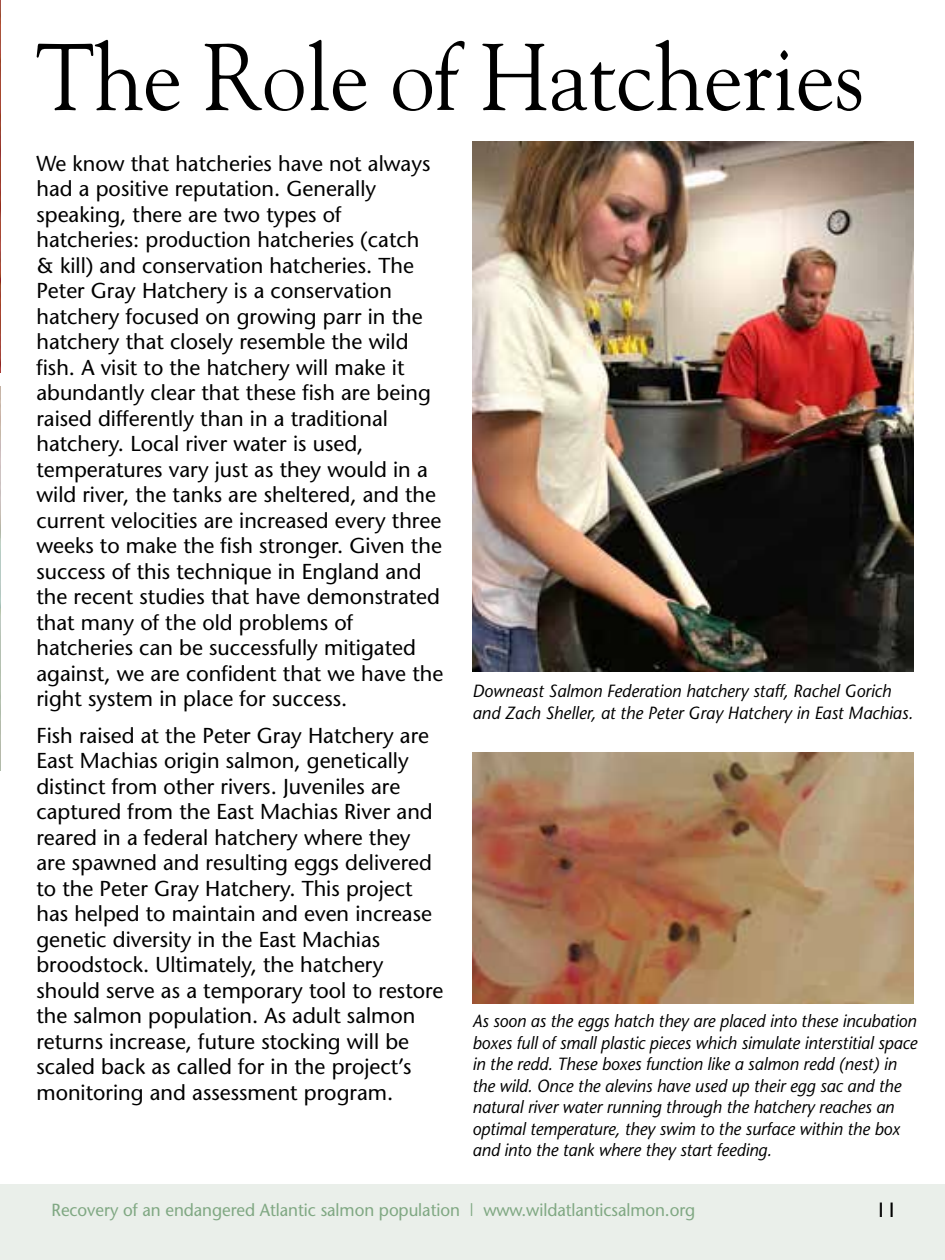
<style>
.page{position:relative;width:945px;height:1260px;background:#fff}
.page>*{position:absolute;margin:0;border:0;box-sizing:border-box;transform-origin:0 0}
.t1{font:94.15px "Goudy";letter-spacing:-.005em;color:#000;scale:.94 1}
.t2{font:21.53px/25.6px "Stone Sans";color:#000}
.t3{font:21px "Gill Sans";color:#000}
.t4{font:italic 17.68px/21.5px "Stone Sans";letter-spacing:-.005em;color:#000;scale:.95 1}
.t5{font:italic 17.68px/21.5px "Stone Sans";letter-spacing:-.005em;color:#000;scale:.96 1}
.t6{font:17.5px "Stone Sans";letter-spacing:-.005em;color:#80a883}
</style>
<div class="page">
<div style="left:0;top:1184px;width:945px;height:76px;background:#eaefea"></div>
<img style="left:0;top:0;width:1px;height:372px">
<img style="left:0;top:386px;width:1px;height:384px">
<img style="left:472px;top:142px;width:442px;height:530px">
<img style="left:472px;top:752px;width:442px;height:251px">
<h1 class="t1" style="left:36px;top:19px;width:883px">The Role of Hatcheries</h1>
<p class="t2" style="left:36px;top:150px;width:408px">We know that hatcheries have not always had a positive reputation. Generally speaking, there are two types of hatcheries: production hatcheries (catch<br>&amp; kill) and conservation hatcheries. The Peter Gray Hatchery is a conservation hatchery focused on growing parr in the hatchery that closely resemble the wild fish. A visit to the hatchery will make it abundantly clear that these fish are being raised differently than in a traditional hatchery. Local river water is used, temperatures vary just as they would in a wild river, the tanks are sheltered, and the current velocities are increased every three weeks to make the fish stronger. Given the success of this technique in England and the recent studies that have demonstrated that many of the old problems of hatcheries can be successfully mitigated against, we are confident that we have the right system in place for success.</p>
<p class="t2" style="left:36px;top:722px;width:409px">Fish raised at the Peter Gray Hatchery are East Machias origin salmon, genetically distinct from other rivers. Juveniles are captured from the East Machias River and reared in a federal hatchery where they are spawned and resulting eggs delivered to the Peter Gray Hatchery. This project has helped to maintain and even increase genetic diversity in the East Machias broodstock. Ultimately, the hatchery should serve as a temporary tool to restore the salmon population. As adult salmon returns increase, future stocking will be scaled back as called for in the project’s monitoring and assessment program.</p>
<p class="t5" style="left:472px;top:680px;width:460px">Downeast Salmon Federation hatchery staff, Rachel Gorich and Zach Sheller, at the Peter Gray Hatchery in East Machias.</p>
<p class="t4" style="left:472px;top:1010px;width:470px">As soon as the eggs hatch they are placed into these incubation boxes full of small plastic pieces which simulate interstitial space in the redd. These boxes function like a salmon redd (nest) in the wild. Once the alevins have used up their egg sac and the natural river water running through the hatchery reaches an optimal temperature, they swim to the surface within the box and into the tank where they start feeding.</p>
<p class="t6" style="left:52px;top:1200px;width:645px">Recovery of an endangered Atlantic salmon population | www.wildatlanticsalmon.org</p>
<p class="t3" style="left:876px;top:1197px;width:22px">11</p>
</div>
